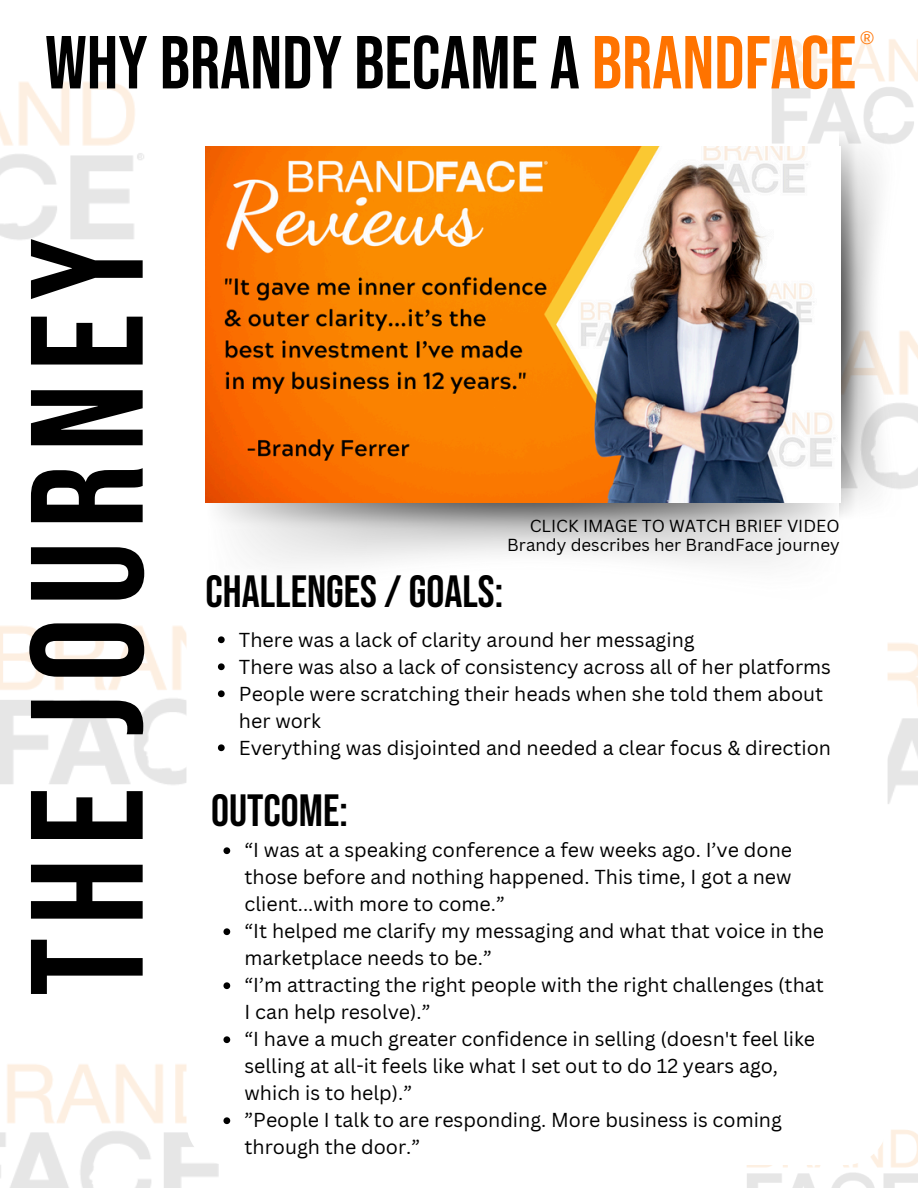
<style>
.page{position:relative;width:918px;height:1188px;background:#fff}
.page>*{position:absolute;margin:0;border:0;box-sizing:border-box;transform-origin:0 0}
.t1{font:159.6px "Bebas Neue";letter-spacing:.08em;color:#000}
.t2{font:74.85px "Bebas Neue";color:#000}
.t3{font:45px "Bebas Neue";color:#000}
.t4{font:19.65px/27px "Canva Sans";color:#000}
.t5{font:18.15px "Arimo";color:#ff7300}
.t6{font:16.95px "Canva Sans";color:#000}
.s1{color:#ff7300}
</style>
<div class="page">
<img style="left:0;top:82px;width:144px;height:158px">
<img style="left:0;top:626px;width:186px;height:159px">
<img style="left:903px;top:331px;width:15px;height:158px">
<img style="left:746px;top:1130px;width:172px;height:58px">
<img style="left:0;top:1064px;width:219px;height:124px">
<img style="left:888px;top:643px;width:30px;height:161px">
<svg style="left:186px;top:634px;width:702px;height:531px"></svg>
<img style="left:217px;top:503px;width:623px;height:61px">
<img style="left:840px;top:150px;width:63px;height:365px">
<img style="left:771px;top:39px;width:147px;height:111px">
<img style="left:206px;top:146px;width:634px;height:357px">
<svg style="left:218px;top:636px;width:7px;height:7px"></svg>
<svg style="left:218px;top:663px;width:7px;height:7px"></svg>
<svg style="left:218px;top:690px;width:7px;height:7px"></svg>
<svg style="left:218px;top:744px;width:7px;height:7px"></svg>
<svg style="left:223px;top:847px;width:7px;height:7px"></svg>
<svg style="left:223px;top:928px;width:7px;height:7px"></svg>
<svg style="left:223px;top:982px;width:7px;height:7px"></svg>
<svg style="left:223px;top:1036px;width:7px;height:7px"></svg>
<svg style="left:223px;top:1117px;width:7px;height:7px"></svg>
<p class="t5" style="left:860px;top:28px;width:15px">®</p>
<h3 class="t2" style="left:45px;top:21px;width:813px">WHY BRANDY BECAME A <span class="s1">BRANDFACE</span></h3>
<p class="t1" style="left:-1px;top:996px;width:760px;rotate:-90deg">THE JOURNEY</p>
<p class="t6" style="left:530px;top:514px;width:312px">CLICK IMAGE TO WATCH BRIEF VIDEO</p>
<p class="t6" style="left:507px;top:533px;width:334px">Brandy describes her BrandFace journey</p>
<p class="t3" style="left:206px;top:566px;width:299px">CHALLENGES / GOALS:</p>
<p class="t4" style="left:239px;top:625px;width:457px">There was a lack of clarity around her messaging</p>
<p class="t4" style="left:239px;top:652px;width:594px">There was also a lack of consistency across all of her platforms</p>
<h1 class="t4" style="left:239px;top:679px;width:586px">People were scratching their heads when she told them about her work</h1>
<p class="t4" style="left:239px;top:733px;width:594px">Everything was disjointed and needed a clear focus &amp; direction</p>
<p class="t3" style="left:211px;top:785px;width:138px">OUTCOME:</p>
<p class="t4" style="left:245px;top:836px;width:549px;text-align:justify">“I was at a speaking conference a few weeks ago. I’ve done those before and nothing happened. This time, I got a new client...with more to come.”</p>
<p class="t4" style="left:245px;top:917px;width:581px">“It helped me clarify my messaging and what that voice in the marketplace needs to be.”</p>
<h3 class="t4" style="left:245px;top:971px;width:581px">“I’m attracting the right people with the right challenges (that<br>I can help resolve).”</h3>
<p class="t4" style="left:245px;top:1025px;width:572px">“I have a much greater confidence in selling (doesn't feel like selling at all-it feels like what I set out to do 12 years ago, which is to help).”</p>
<p class="t4" style="left:245px;top:1106px;width:539px">”People I talk to are responding. More business is coming through the door.”</p>
</div>
